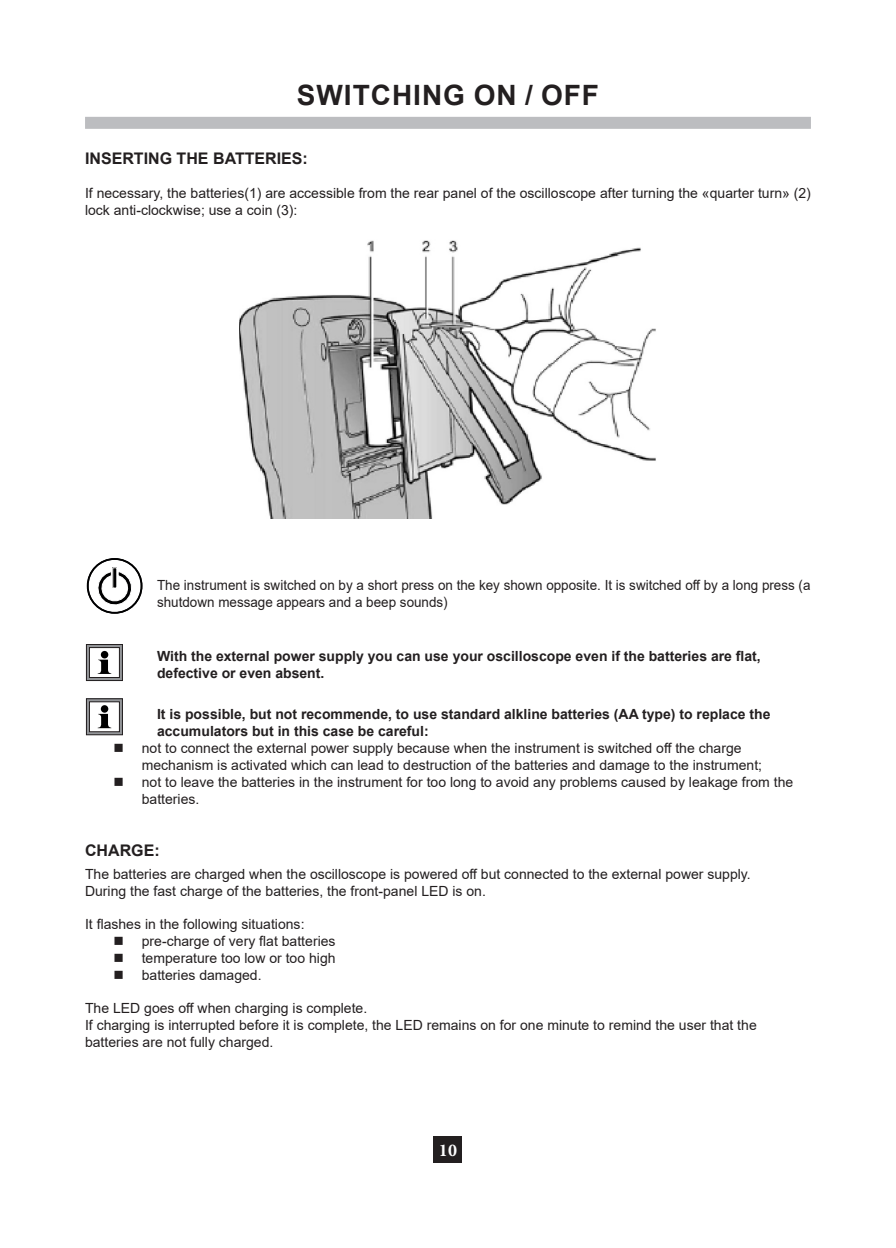
<style>
.page{position:relative;width:896px;height:1248px;background:#fff}
.page>*{position:absolute;margin:0;border:0;box-sizing:border-box;transform-origin:0 0}
.Titre_niv_1{font:700 28px "Arial";letter-spacing:.035em;color:#231f20}
.t1{font:700 18px "Minion Pro";color:#fff}
.Texte_0{font:700 16px "Arial";color:#231f20}
.Titre_niv_3{font:700 16px "Arial";color:#231f20}
.Texte_0-2{font:14px/16.8px "Arial";color:#231f20}
.Texte_0-3{font:14px/16.8px "Arial";color:#231f20;scale:.96 1}
.Texte_0-4{font:700 14px "Arial";color:#231f20}
.Texte_0_gras{font:700 14px "Arial";color:#231f20}
</style>
<div class="page">
<div style="left:434px;top:1136px;width:28px;height:26px;background:#231f20"></div>
<div style="left:85px;top:117px;width:726px;height:12px;background:#bcbdc0"></div>
<img style="left:239px;top:240px;width:417px;height:278px">
<svg style="left:86px;top:558px;width:57px;height:56px"></svg>
<svg style="left:113px;top:567px;width:4px;height:21px"></svg>
<div style="left:86px;top:644px;width:36px;height:36px;background:#939598"></div>
<div style="left:86px;top:644px;width:37px;height:37px;border:1px solid #231f20"></div>
<div style="left:89px;top:647px;width:30px;height:30px;background:#fff"></div>
<div style="left:89px;top:647px;width:31px;height:31px;border:1px solid #231f20"></div>
<svg style="left:97px;top:659px;width:15px;height:15px"></svg>
<div style="left:101px;top:651px;width:7px;height:7px;background:#000;border-radius:50%"></div>
<svg style="left:88px;top:700px;width:33px;height:33px"></svg>
<div style="left:86px;top:698px;width:37px;height:37px;border:1px solid #231f20"></div>
<div style="left:89px;top:701px;width:30px;height:30px;background:#fff"></div>
<div style="left:89px;top:701px;width:31px;height:31px;border:1px solid #231f20"></div>
<svg style="left:97px;top:713px;width:15px;height:15px"></svg>
<div style="left:101px;top:705px;width:7px;height:7px;background:#000;border-radius:50%"></div>
<p class="Titre_niv_1" style="left:297px;top:76px;width:304px">SWITCHING ON / OFF</p>
<p class="Texte_0" style="left:85px;top:147px;width:224px">INSERTING THE BATTERIES:</p>
<p class="Texte_0-2" style="left:85px;top:185px;width:727px">If necessary, the batteries(1) are accessible from the rear panel of the oscilloscope after turning the «quarter turn» (2) lock anti-clockwise; use a coin (3):</p>
<p class="Texte_0-3" style="left:157px;top:577px;width:682px">The instrument is switched on by a short press on the key shown opposite. It is switched off by a long press (a shutdown message appears and a beep sounds)</p>
<p class="Texte_0_gras" style="left:157px;top:646px;width:605px">With the external power supply you can use your oscilloscope even if the batteries are flat,</p>
<p class="Texte_0_gras" style="left:157px;top:663px;width:169px">defective or even absent.</p>
<p class="Texte_0-4" style="left:157px;top:704px;width:615px">It is possible, but not recommende, to use standard alkline batteries (AA type) to replace the</p>
<p class="Texte_0-4" style="left:157px;top:721px;width:273px">accumulators but in this case be careful:</p>
<p class="Texte_0-2" style="left:142px;top:739px;width:622px">not to connect the external power supply because when the instrument is switched off the charge mechanism is activated which can lead to destruction of the batteries and damage to the instrument;</p>
<p class="Texte_0-2" style="left:142px;top:773px;width:653px">not to leave the batteries in the instrument for too long to avoid any problems caused by leakage from the batteries.</p>
<p class="Titre_niv_3" style="left:85px;top:839px;width:76px">CHARGE:</p>
<p class="Texte_0-2" style="left:85px;top:865px;width:667px">The batteries are charged when the oscilloscope is powered off but connected to the external power supply.</p>
<p class="Texte_0-2" style="left:85px;top:882px;width:402px">During the fast charge of the batteries, the front-panel LED is on.</p>
<p class="Texte_0-2" style="left:85px;top:915px;width:221px">It flashes in the following situations:</p>
<p class="Texte_0-2" style="left:142px;top:932px;width:195px">pre-charge of very flat batteries</p>
<p class="Texte_0-2" style="left:142px;top:949px;width:195px">temperature too low or too high</p>
<p class="Texte_0-2" style="left:142px;top:966px;width:121px">batteries damaged.</p>
<p class="Texte_0-2" style="left:85px;top:999px;width:284px">The LED goes off when charging is complete.</p>
<p class="Texte_0-2" style="left:85px;top:1016px;width:673px">If charging is interrupted before it is complete, the LED remains on for one minute to remind the user that the batteries are not fully charged.</p>
<p class="t1" style="left:439px;top:1137px;width:19px">10</p>
</div>
